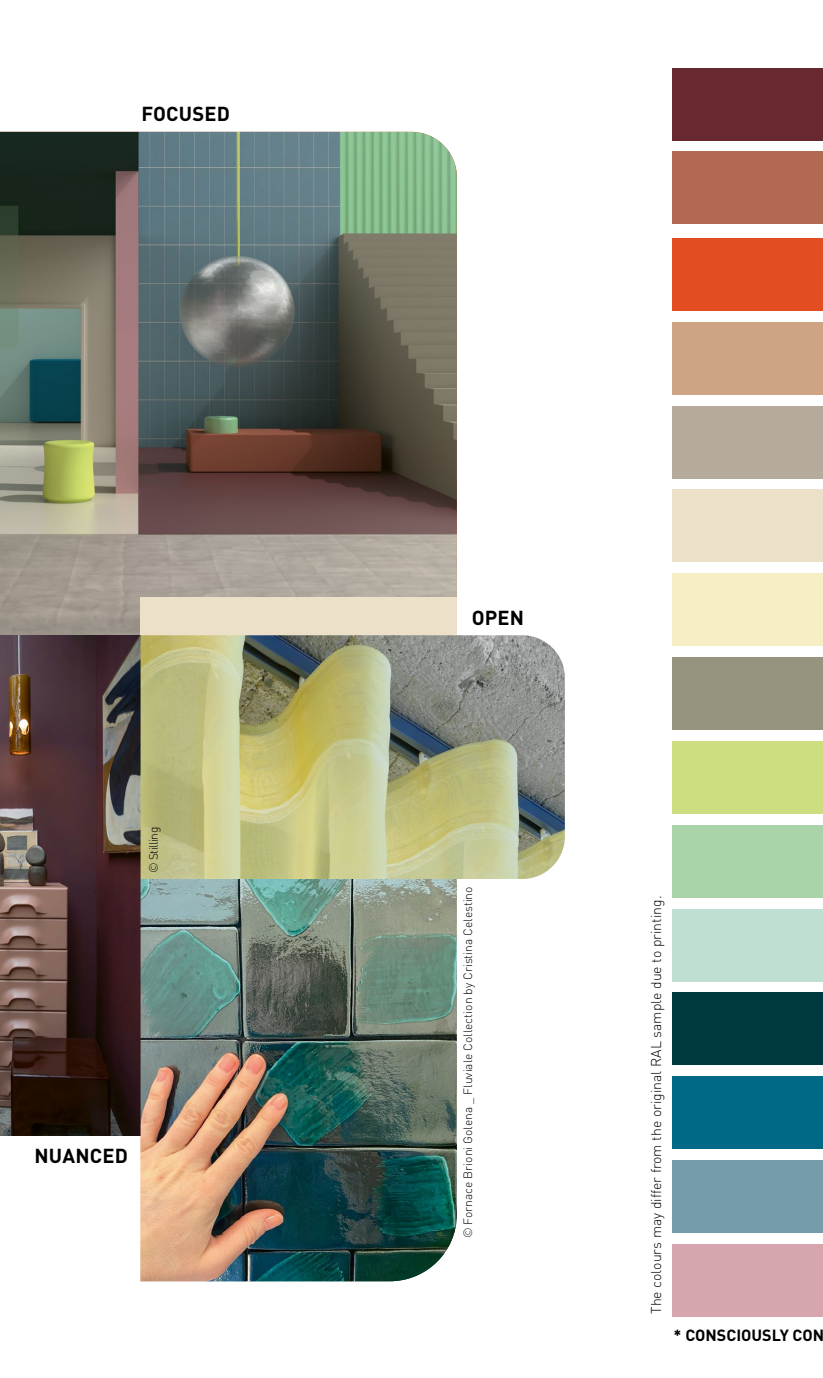
<style>
.page{position:relative;width:823px;height:1378px;background:#fff}
.page>*{position:absolute;margin:0;border:0;box-sizing:border-box;transform-origin:0 0}
.t1{font:700 20px "DINOT";letter-spacing:.01em;color:#000}
.t2{font:700 16px "DINOT";color:#000}
.t3{font:300 14px "DINOT";color:#000}
.t4{font:300 12px "DINOT";color:#000}
.t5{font:300 12px "DINOT";letter-spacing:-.04em;color:#000}
</style>
<div class="page">
<div style="left:672px;top:993px;width:150px;height:72px;background:#00393e"></div>
<div style="left:672px;top:68px;width:150px;height:72px;background:#68282f"></div>
<div style="left:672px;top:238px;width:150px;height:72px;background:#e24d21"></div>
<div style="left:672px;top:574px;width:150px;height:72px;background:#f8eec6"></div>
<div style="left:672px;top:490px;width:150px;height:72px;background:#ece0c9"></div>
<div style="left:672px;top:406px;width:150px;height:72px;background:#b5aa9c"></div>
<div style="left:672px;top:825px;width:150px;height:72px;background:#a9d4aa"></div>
<div style="left:672px;top:1077px;width:150px;height:72px;background:#006985"></div>
<div style="left:672px;top:322px;width:150px;height:72px;background:#cea484"></div>
<div style="left:672px;top:741px;width:150px;height:72px;background:#cdde80"></div>
<div style="left:672px;top:1160px;width:150px;height:72px;background:#759cab"></div>
<div style="left:672px;top:657px;width:150px;height:72px;background:#96937e"></div>
<div style="left:672px;top:1244px;width:150px;height:72px;background:#d7a5ad"></div>
<div style="left:672px;top:909px;width:150px;height:72px;background:#bedfd2"></div>
<div style="left:672px;top:152px;width:150px;height:72px;background:#b26952"></div>
<img style="left:0;top:132px;width:456px;height:503px">
<div style="left:140px;top:597px;width:316px;height:39px;background:#ece0c9"></div>
<img style="left:0;top:635px;width:140px;height:500px">
<img style="left:140px;top:879px;width:316px;height:402px">
<img style="left:140px;top:635px;width:424px;height:244px">
<h1 class="t1" style="left:141px;top:98px;width:90px">FOCUSED</h1>
<p class="t5" style="left:144px;top:873px;width:48px;rotate:-90deg">© Stilling</p>
<h1 class="t1" style="left:34px;top:1140px;width:95px">NUANCED</h1>
<h1 class="t1" style="left:471px;top:602px;width:54px">OPEN</h1>
<p class="t4" style="left:458px;top:1238px;width:353px;rotate:-90deg">© Fornace Brioni Golena _ Fluviale Collection by Cristina Celestino</p>
<p class="t3" style="left:645px;top:1314px;width:420px;rotate:-90deg">The colours may differ from the original RAL sample due to printing.</p>
<h2 class="t2" style="left:673px;top:1322px;width:152px">* CONSCIOUSLY CON</h2>
</div>
